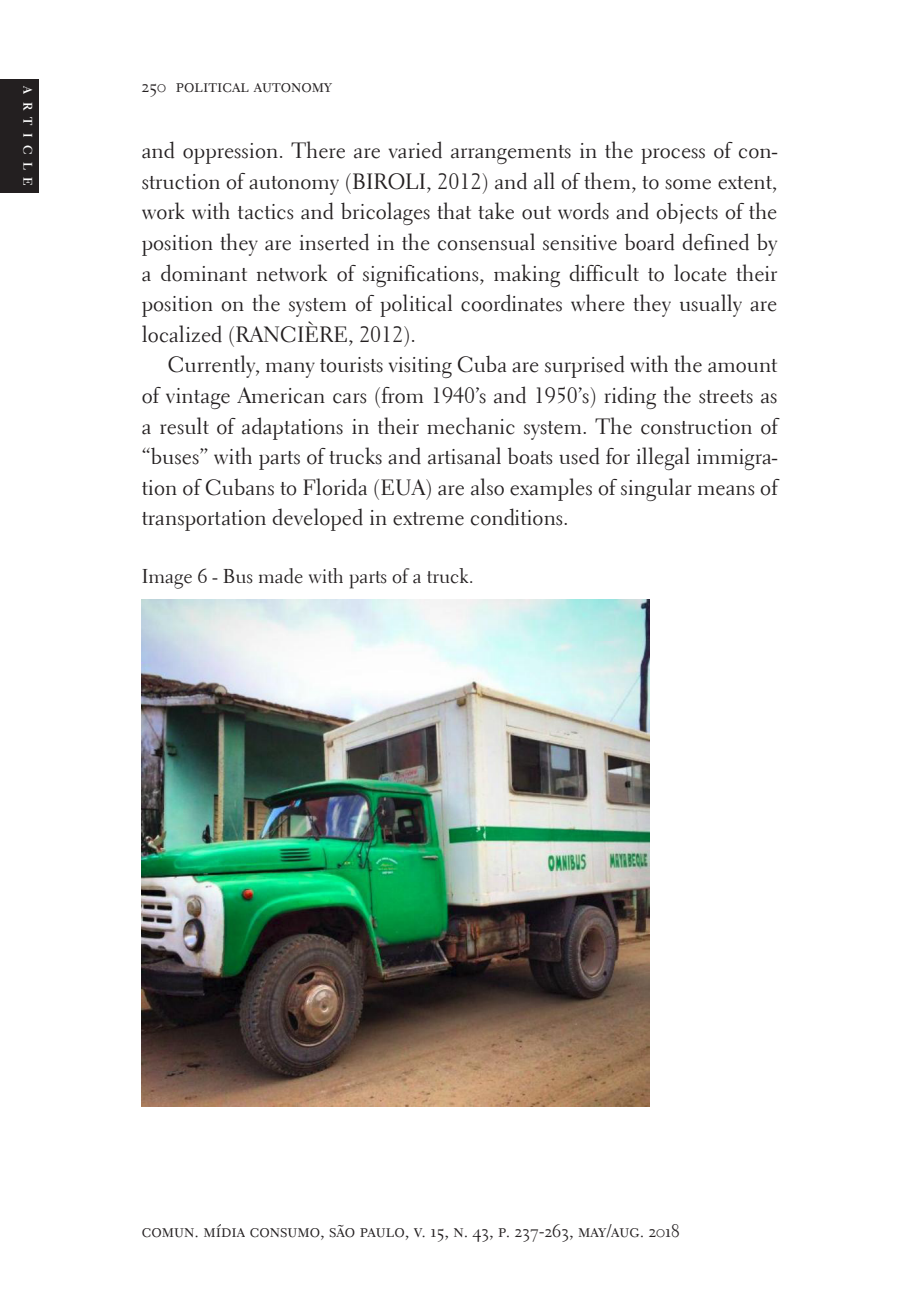
<style>
.page{position:relative;width:908px;height:1304px;background:#fff}
.page>*{position:absolute;margin:0;border:0;box-sizing:border-box;transform-origin:0 0}
.t1{font:22px/30.6px "Electra LH";color:#231f20;text-align:justify}
.t2{font:20px "Electra LH";color:#231f20}
.t3{font:18px "Electra LH Regular SC";color:#231f20}
.t4{font:700 12.4px "Electra LH";letter-spacing:.595em;color:#fff}
</style>
<div class="page">
<div style="left:0;top:79px;width:38px;height:114px;background:#231f20"></div>
<img style="left:142px;top:599px;width:507px;height:507px">
<p class="t4" style="left:35px;top:86px;width:101px;rotate:90deg">ARTICLE</p>
<p class="t3" style="left:142px;top:75px;width:191px">250 political autonomy</p>
<p class="t1" style="left:142px;top:135px;width:637px">and oppression. There are varied arrangements in the process of con&shy;struction of autonomy (BIROLI, 2012) and all of them, to some extent, work with tactics and bricolages that take out words and objects of the position they are inserted in the consensual sensitive board defined by a dominant network of significations, making difficult to locate their position on the system of political coordinates where they usually are localized (RANCIÈRE, 2012).</p>
<p class="t1" style="left:142px;top:350px;width:637px;text-indent:26px">Currently, many tourists visiting Cuba are surprised with the amount of vintage American cars (from 1940’s and 1950’s) riding the streets as a result of adaptations in their mechanic system. The construction of “buses” with parts of trucks and artisanal boats used for illegal immigra&shy;tion of Cubans to Florida (EUA) are also examples of singular means of transportation developed in extreme conditions.</p>
<p class="t2" style="left:142px;top:564px;width:333px">Image 6 - Bus made with parts of a truck.</p>
<p class="t3" style="left:142px;top:1220px;width:539px">comun. mídia consumo, são paulo, v. 15, n. 43, p. 237-263, may/aug. 2018</p>
</div>
